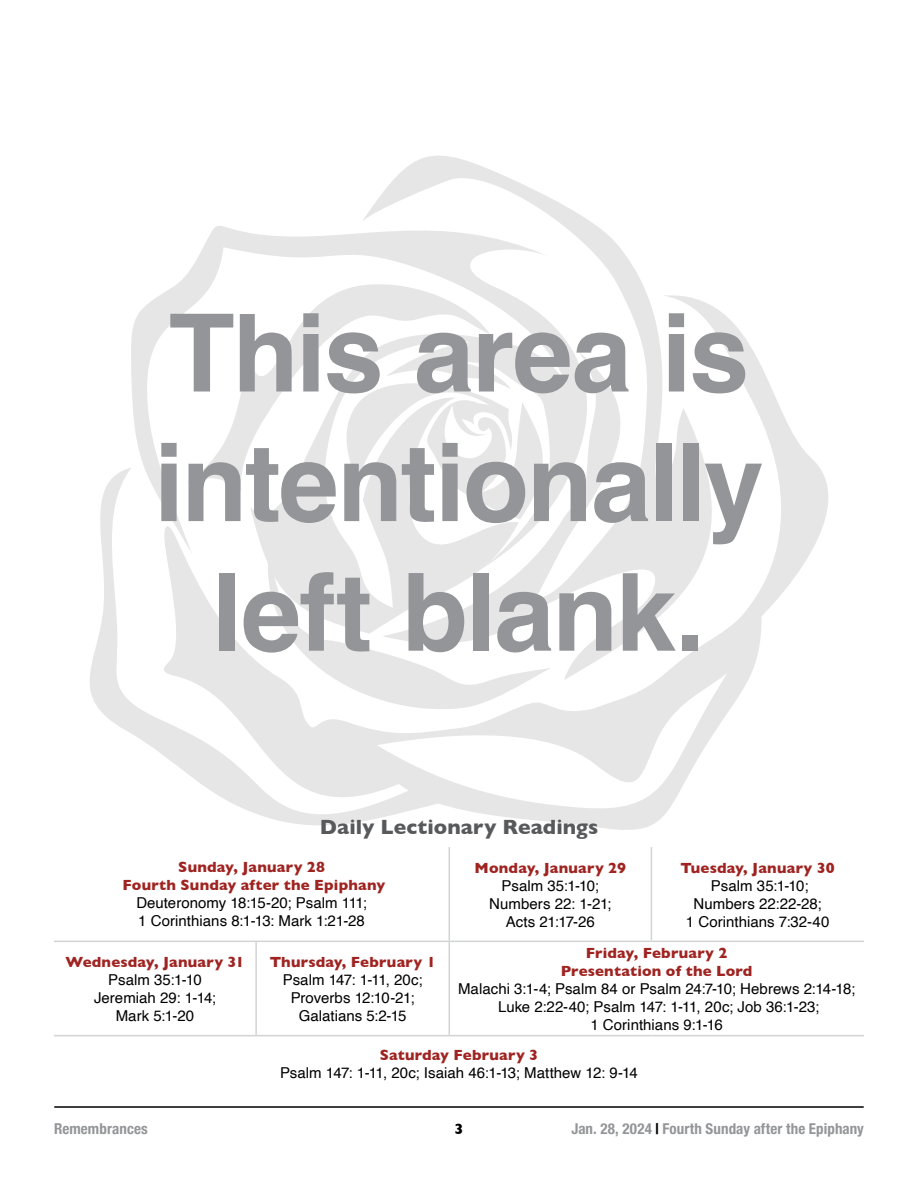
<style>
.page{position:relative;width:918px;height:1188px;background:#fff}
.page>*{position:absolute;margin:0;border:0;box-sizing:border-box;transform-origin:0 0}
.t1{font:700 108px/129.6px "Helvetica";letter-spacing:-.02em;color:#939598;text-align:center}
.t2{font:700 21px "Gill Sans";letter-spacing:.005em;color:#58595b}
.t3{font:15px/18px "Helvetica";letter-spacing:.005em;color:#000;text-align:center}
.t4{font:700 15px/18px "Gill Sans";letter-spacing:.015em;color:#9f2421;text-align:center}
.t5{font:700 condensed 15px "Helvetica Neue LT Std";letter-spacing:.005em;color:#939598}
.t6{font:700 condensed 15px "Helvetica Neue";letter-spacing:.01em;color:#939598}
.t7{font:700 15px "Gill Sans";color:#000}
.s1{color:#000}
</style>
<div class="page">
<svg style="left:131px;top:226px;width:230px;height:241px"></svg>
<svg style="left:361px;top:156px;width:302px;height:362px"></svg>
<svg style="left:186px;top:280px;width:304px;height:211px"></svg>
<svg style="left:448px;top:518px;width:215px;height:85px;fill:#e9e9e9"></svg>
<svg style="left:443px;top:544px;width:108px;height:59px;fill:#e6e6e6"></svg>
<svg style="left:663px;top:295px;width:165px;height:318px"></svg>
<svg style="left:90px;top:467px;width:353px;height:358px"></svg>
<svg style="left:376px;top:603px;width:388px;height:227px"></svg>
<hr style="left:55px;top:1106px;width:808px;height:2px;background:#000">
<hr style="left:449px;top:847px;width:1px;height:94px;background:#d1d3d4">
<hr style="left:54px;top:941px;width:202px;height:1px;background:#d1d3d4">
<hr style="left:256px;top:941px;width:193px;height:1px;background:#d1d3d4">
<hr style="left:255px;top:942px;width:2px;height:93px;background:#d1d3d4">
<hr style="left:449px;top:941px;width:202px;height:1px;background:#d1d3d4">
<hr style="left:449px;top:942px;width:1px;height:93px;background:#d1d3d4">
<hr style="left:651px;top:941px;width:213px;height:1px;background:#d1d3d4">
<hr style="left:54px;top:1035px;width:202px;height:1px;background:#d1d3d4">
<hr style="left:256px;top:1035px;width:193px;height:1px;background:#d1d3d4">
<hr style="left:449px;top:1035px;width:202px;height:1px;background:#d1d3d4">
<hr style="left:651px;top:1035px;width:213px;height:1px;background:#d1d3d4">
<hr style="left:651px;top:847px;width:1px;height:94px;background:#d1d3d4">
<h1 class="t1" style="left:154px;top:301px;width:611px">This area is intentionally left blank.</h1>
<h2 class="t2" style="left:320px;top:810px;width:280px">Daily Lectionary Readings</h2>
<p class="t4" style="left:123px;top:858px;width:264px">Sunday, January 28<br>Fourth Sunday after the Epiphany</p>
<p class="t3" style="left:136px;top:895px;width:232px;text-align:left">Deuteronomy 18:15-20; Psalm 111;<br>1 Corinthians 8:1-13: Mark 1:21-28</p>
<p class="t4" style="left:475px;top:858px;width:153px">Monday, January 29</p>
<p class="t3" style="left:489px;top:877px;width:124px">Psalm 35:1-10;<br>Numbers 22: 1-21;<br>Acts 21:17-26</p>
<p class="t4" style="left:681px;top:858px;width:156px">Tuesday, January 30</p>
<p class="t3" style="left:686px;top:877px;width:145px">Psalm 35:1-10;<br>Numbers 22:22-28;<br>1 Corinthians 7:32-40</p>
<p class="t4" style="left:66px;top:953px;width:180px">Wednesday, January 31</p>
<p class="t3" style="left:94px;top:971px;width:124px">Psalm 35:1-10<br>Jeremiah 29: 1-14;<br>Mark 5:1-20</p>
<p class="t4" style="left:561px;top:943px;width:193px">Friday, February 2<br>Presentation of the Lord</p>
<p class="t3" style="left:458px;top:980px;width:399px">Malachi 3:1-4; Psalm 84 or Psalm 24:7-10; Hebrews 2:14-18;<br>Luke 2:22-40; Psalm 147: 1-11, 20c; Job 36:1-23;<br>1 Corinthians 9:1-16</p>
<p class="t4" style="left:380px;top:1046px;width:160px">Saturday February 3</p>
<p class="t3" style="left:280px;top:1065px;width:359px">Psalm 147: 1-11, 20c; Isaiah 46:1-13; Matthew 12: 9-14</p>
<p class="t4" style="left:270px;top:953px;width:167px">Thursday, February 1</p>
<p class="t3" style="left:283px;top:971px;width:141px">Psalm 147: 1-11, 20c;<br>Proverbs 12:10-21;<br>Galatians 5:2-15</p>
<p class="t6" style="left:54px;top:1116px;width:95px">Remembrances</p>
<p class="t7" style="left:455px;top:1117px;width:10px">3</p>
<p class="t5" style="left:571px;top:1120px;width:294px">Jan. 28, 2024 <span class="s1">|</span> Fourth Sunday after the Epiphany</p>
</div>
